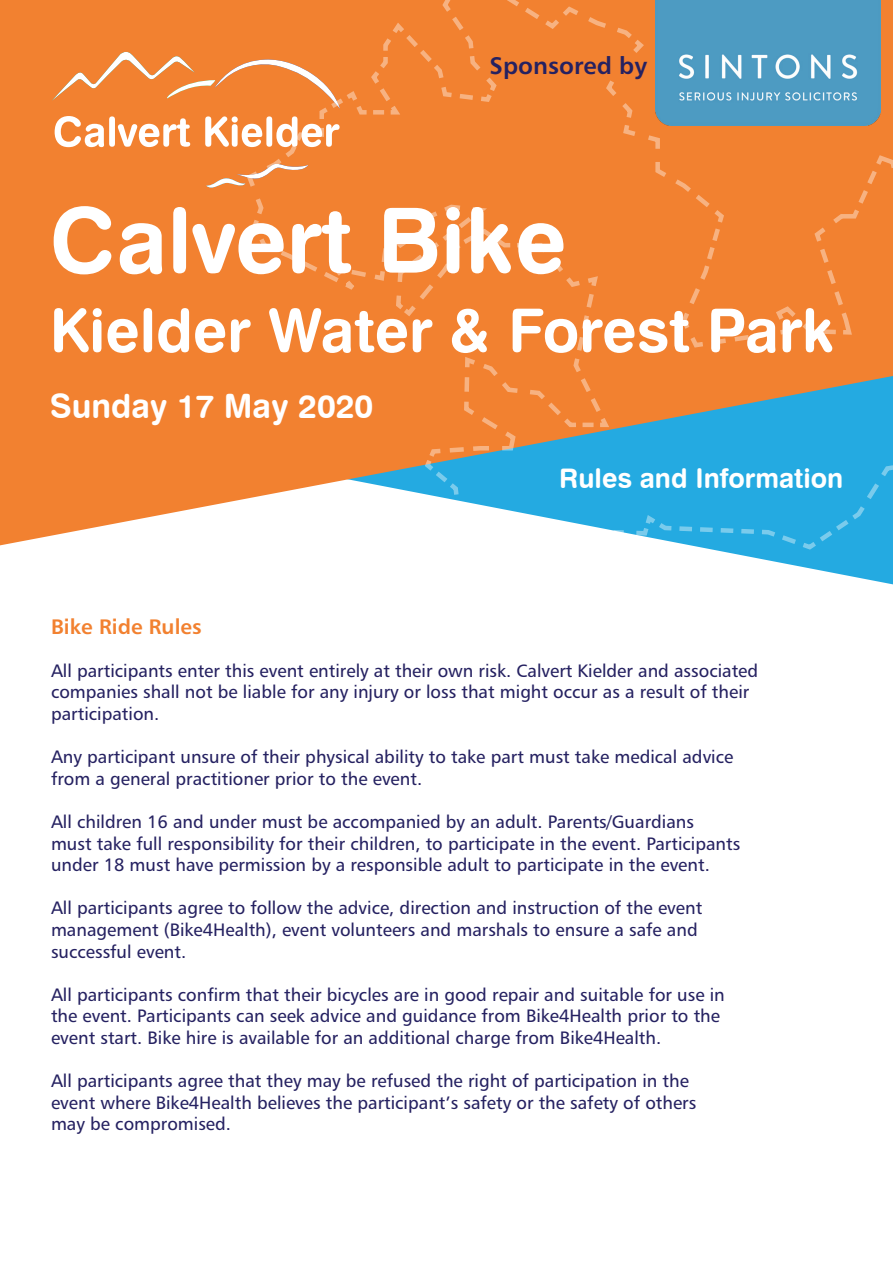
<style>
.page{position:relative;width:893px;height:1263px;background:#fff}
.page>*{position:absolute;margin:0;border:0;box-sizing:border-box;transform-origin:0 0}
.t1{font:90px "Swiss 721 BT Bold Rounded";color:#fff}
.t2{font:60px "Swiss 721 BT Bold Rounded";color:#fff}
.t3{font:33px "Swiss 721 BT Bold Rounded";color:#fff}
.t4{font:27px "Swiss 721 BT Bold Rounded";color:#fff}
.t5{font:24px "Humanist 777 BT Bold B";color:#252161}
.t6{font:21px "Humanist 777 BT Bold B";color:#f28130}
.t7{font:18px/21.6px "Humanist 777 BT Roman B";color:#252161}
</style>
<div class="page">
<div style="left:0;top:0;width:245px;height:545px;background:#f28130"></div>
<svg style="left:206px;top:163px;width:39px;height:28px"></svg>
<svg style="left:52px;top:51px;width:193px;height:96px;background:#f39755"></svg>
<svg style="left:245px;top:0;width:648px;height:573px;background:#d19563"></svg>
<img style="left:655px;top:0;width:225px;height:125px">
<div style="left:608px;top:57px;width:34px;height:20px;background:#f28130"></div>
<p class="t5" style="left:490px;top:51px;width:159px">Sponsored by</p>
<p class="t1" style="left:50px;top:184px;width:518px">Calvert Bike</p>
<p class="t2" style="left:50px;top:293px;width:787px">Kielder Water &amp; Forest Park</p>
<p class="t3" style="left:50px;top:385px;width:325px">Sunday 17 May 2020</p>
<p class="t4" style="left:559px;top:462px;width:286px">Rules and Information</p>
<p class="t6" style="left:51px;top:613px;width:152px">Bike Ride Rules</p>
<p class="t7" style="left:51px;top:659px;width:709px">All participants enter this event entirely at their own risk. Calvert Kielder and associated companies shall not be liable for any injury or loss that might occur as a result of their participation.</p>
<p class="t7" style="left:51px;top:746px;width:684px">Any participant unsure of their physical ability to take part must take medical advice</p>
<p class="t7" style="left:51px;top:767px;width:373px">from a general practitioner prior to the event.</p>
<p class="t7" style="left:51px;top:810px;width:645px">All children 16 and under must be accompanied by an adult. Parents/Guardians</p>
<p class="t7" style="left:51px;top:832px;width:691px">must take full responsibility for their children, to participate in the event. Participants</p>
<p class="t7" style="left:51px;top:854px;width:660px">under 18 must have permission by a responsible adult to participate in the event.</p>
<p class="t7" style="left:51px;top:897px;width:653px">All participants agree to follow the advice, direction and instruction of the event management (Bike4Health), event volunteers and marshals to ensure a safe and</p>
<p class="t7" style="left:51px;top:940px;width:137px">successful event.</p>
<p class="t7" style="left:51px;top:983px;width:675px">All participants confirm that their bicycles are in good repair and suitable for use in</p>
<p class="t7" style="left:51px;top:1005px;width:670px">the event. Participants can seek advice and guidance from Bike4Health prior to the</p>
<p class="t7" style="left:51px;top:1026px;width:612px">event start. Bike hire is available for an additional charge from Bike4Health.</p>
<p class="t7" style="left:51px;top:1070px;width:639px">All participants agree that they may be refused the right of participation in the</p>
<p class="t7" style="left:51px;top:1091px;width:647px">event where Bike4Health believes the participant’s safety or the safety of others</p>
<p class="t7" style="left:51px;top:1113px;width:182px">may be compromised.</p>
</div>
